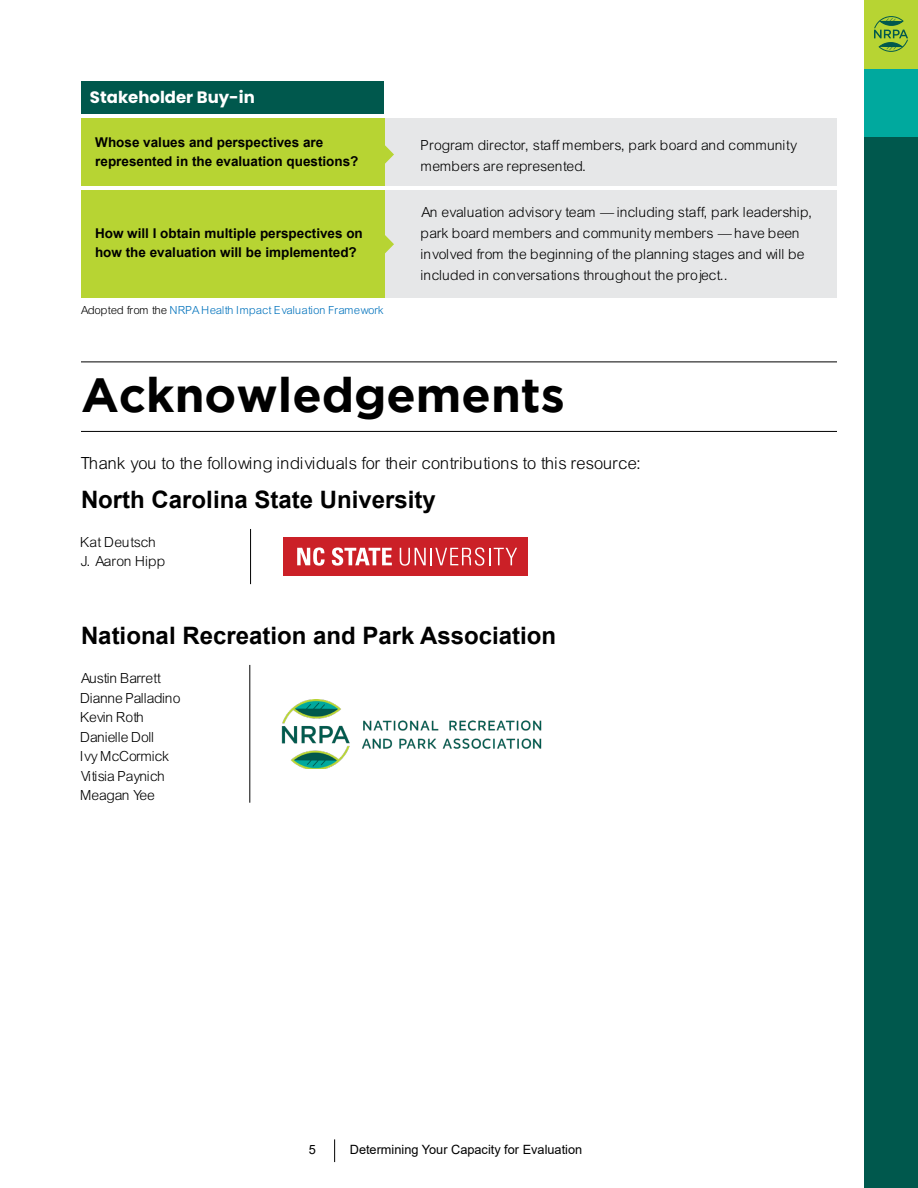
<style>
.page{position:relative;width:918px;height:1188px;background:#fff}
.page>*{position:absolute;margin:0;border:0;box-sizing:border-box;transform-origin:0 0}
.t1{font:700 48px "Gotham";color:#000}
.t2{font:700 24px "Arial";color:#000}
.t3{font:18px "Arial Lgt";color:#000}
.t4{font:700 16.5px "Poppins";color:#fff}
.t5{font:15px/21px "Arial Lgt";color:#000}
.t6{font:15px/19.5px "Arial Lgt";letter-spacing:-.02em;color:#000}
.t7{font:700 13.5px/19.5px "Arial";color:#000}
.t8{font:12.75px "Arial";color:#000}
.t9{font:12px "Arial Lgt";color:#0072bc}
.s1{color:#000}
</style>
<div class="page">
<div style="left:864px;top:136px;width:54px;height:1052px;background:#00584d"></div>
<div style="left:864px;top:68px;width:54px;height:68px;background:#00a99e"></div>
<div style="left:864px;top:0;width:54px;height:68px;background:#b7d433"></div>
<svg style="left:874px;top:16px;width:34px;height:36px"></svg>
<div style="left:384px;top:118px;width:452px;height:68px;background:#e6e7e8"></div>
<div style="left:81px;top:118px;width:304px;height:68px;background:#b7d433"></div>
<svg style="left:385px;top:145px;width:9px;height:19px"></svg>
<div style="left:81px;top:81px;width:303px;height:32px;background:#00584d"></div>
<div style="left:384px;top:190px;width:452px;height:108px;background:#e6e7e8"></div>
<div style="left:81px;top:190px;width:304px;height:108px;background:#b7d433"></div>
<svg style="left:385px;top:235px;width:9px;height:19px"></svg>
<hr style="left:81px;top:431px;width:756px;height:1px;background:#000">
<div style="left:284px;top:537px;width:244px;height:39px;background:#cb2027"></div>
<svg style="left:297px;top:547px;width:28px;height:19px"></svg>
<svg style="left:332px;top:547px;width:60px;height:19px"></svg>
<svg style="left:400px;top:547px;width:117px;height:19px"></svg>
<img style="left:281px;top:699px;width:261px;height:70px">
<hr style="left:250px;top:529px;width:1px;height:55px;background:#000">
<hr style="left:249px;top:665px;width:1px;height:138px;background:#000">
<hr style="left:81px;top:362px;width:756px;height:1px;background:#000">
<svg style="left:334px;top:1139px;width:1px;height:23px"></svg>
<p class="t4" style="left:90px;top:88px;width:166px">Stakeholder Buy-in</p>
<p class="t7" style="left:95px;top:133px;width:265px">Whose values and perspectives are represented in the evaluation questions?</p>
<p class="t5" style="left:422px;top:135px;width:377px">Program director, staff members, park board and community members are represented.</p>
<p class="t7" style="left:95px;top:224px;width:269px">How will I obtain multiple perspectives on how the evaluation will be implemented?</p>
<p class="t9" style="left:81px;top:304px;width:305px"><span class="s1">Adopted from the</span> NRPA Health Impact Evaluation Framework</p>
<p class="t5" style="left:422px;top:202px;width:393px">An evaluation advisory team — including staff, park leadership, park board members and community members — have been involved from the beginning of the planning stages and will be included in conversations throughout the project..</p>
<h1 class="t1" style="left:81px;top:367px;width:485px">Acknowledgements</h1>
<p class="t3" style="left:81px;top:453px;width:563px">Thank you to the following individuals for their contributions to this resource:</p>
<h2 class="t2" style="left:81px;top:485px;width:356px">North Carolina State University</h2>
<p class="t5" style="left:81px;top:532px;width:87px;line-height:19.5px">Kat Deutsch<br>J. Aaron Hipp</p>
<h2 class="t2" style="left:81px;top:621px;width:477px">National Recreation and Park Association</h2>
<p class="t6" style="left:81px;top:669px;width:102px">Austin Barrett<br>Dianne Palladino<br>Kevin Roth<br>Danielle Doll<br>Ivy McCormick<br>Vitisia Paynich<br>Meagan Yee</p>
<p class="t8" style="left:309px;top:1141px;width:9px">5</p>
<p class="t8" style="left:350px;top:1141px;width:234px">Determining Your Capacity for Evaluation</p>
</div>
